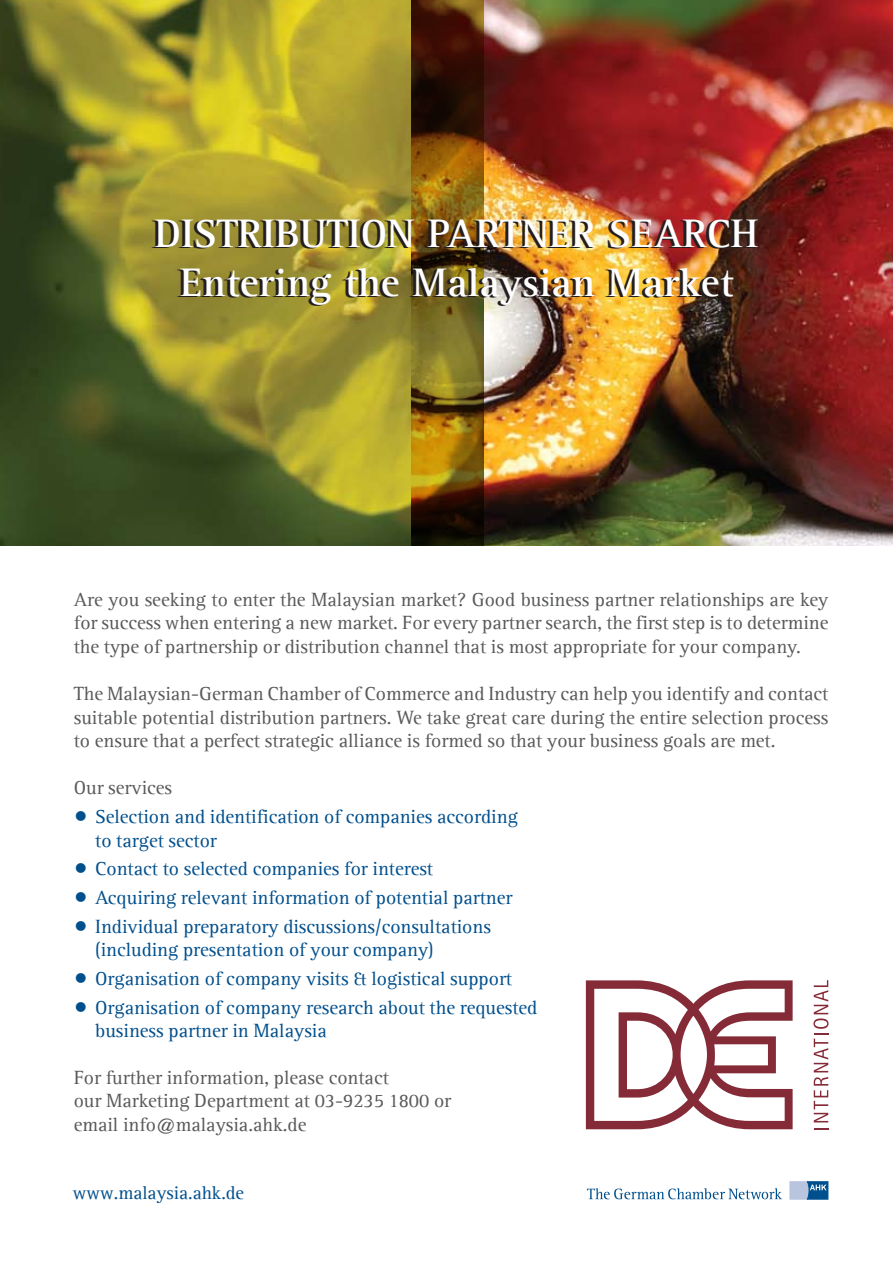
<style>
.page{position:relative;width:893px;height:1263px;background:#fff}
.page>*{position:absolute;margin:0;border:0;box-sizing:border-box;transform-origin:0 0}
.t1{font:700 40.8px/48.9px "Agfa Rotis Serif";color:#fff;text-align:center}
.t2{font:19.65px/23.5px "Agfa Rotis Serif";color:#58595b;text-align:justify}
.t3{font:19.65px/23.5px "Agfa Rotis Serif";color:#004f8d}
.t4{font:18.9px "Agfa Rotis Serif";color:#004f8d}
</style>
<div class="page">
<img style="left:484px;top:0;width:409px;height:546px">
<img style="left:0;top:0;width:484px;height:546px">
<svg style="left:586px;top:980px;width:207px;height:149px"></svg>
<svg style="left:814px;top:1128px;width:14px;height:1px"></svg>
<svg style="left:813px;top:980px;width:15px;height:142px"></svg>
<svg style="left:790px;top:1181px;width:38px;height:18px"></svg>
<svg style="left:587px;top:1188px;width:195px;height:11px"></svg>
<h1 class="t1" style="left:155px;top:210px;width:606px">DISTRIBUTION PARTNER SEARCH<br>Entering the Malaysian Market</h1>
<p class="t2" style="left:74px;top:588px;width:756px">Are you seeking to enter the Malaysian market? Good business partner relationships are key for success when entering a new market. For every partner search, the first step is to determine the type of partnership or distribution channel that is most appropriate for your company.</p>
<p class="t2" style="left:74px;top:682px;width:756px">The Malaysian-German Chamber of Commerce and Industry can help you identify and contact suitable potential distribution partners. We take great care during the entire selection process to ensure that a perfect strategic alliance is formed so that your business goals are met.</p>
<p class="t2" style="left:74px;top:776px;width:100px">Our services</p>
<p class="t3" style="left:95px;top:805px;width:424px;text-indent:-21px">• Selection and identification of companies according to target sector</p>
<p class="t3" style="left:74px;top:857px;width:361px">• Contact to selected companies for interest</p>
<p class="t3" style="left:74px;top:886px;width:440px">• Acquiring relevant information of potential partner</p>
<p class="t3" style="left:95px;top:914px;width:397px;text-indent:-21px">• Individual preparatory discussions/consultations (including presentation of your company)</p>
<p class="t3" style="left:74px;top:967px;width:440px">• Organisation of company visits &amp; logistical support</p>
<p class="t3" style="left:95px;top:995px;width:444px;text-indent:-21px">• Organisation of company research about the requested business partner in Malaysia</p>
<p class="t2" style="left:74px;top:1065px;width:379px;text-align:left">For further information, please contact<br>our Marketing Department at 03-9235 1800 or email info@malaysia.ahk.de</p>
<p class="t4" style="left:73px;top:1182px;width:173px">www.malaysia.ahk.de</p>
</div>
